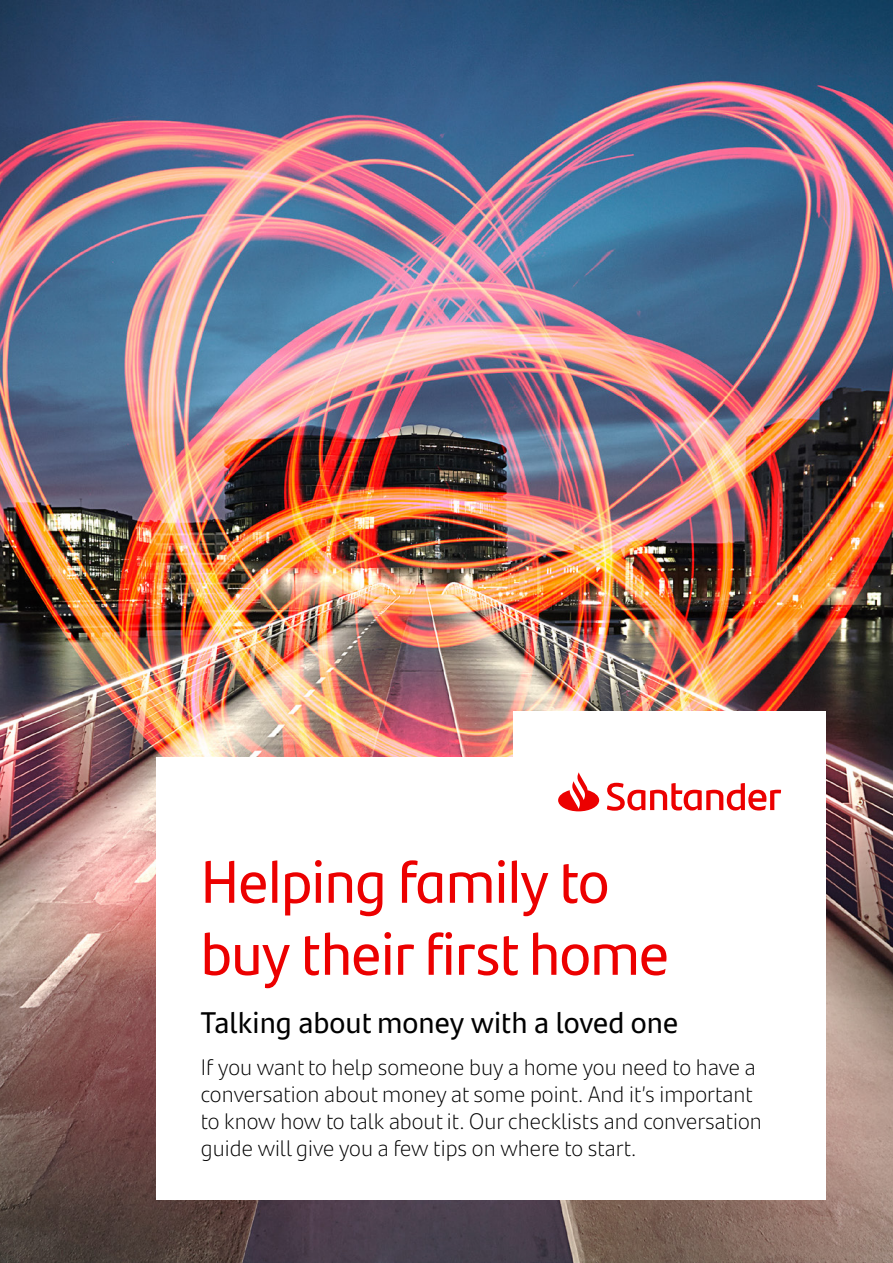
<style>
.page{position:relative;width:893px;height:1263px;background:#fff}
.page>*{position:absolute;margin:0;border:0;box-sizing:border-box;transform-origin:0 0}
.t1{font:60px/72px "Santander Headline";color:#ec0000}
.t2{font:30px "Santander Text";color:#000}
.t3{font:300 22.5px/27px "Santander Text";color:#000}
</style>
<div class="page">
<img style="left:0;top:0;width:893px;height:1263px">
<div style="left:156px;top:758px;width:670px;height:442px;background:#fff"></div>
<div style="left:513px;top:711px;width:313px;height:69px;background:#fff"></div>
<svg style="left:558px;top:772px;width:223px;height:39px"></svg>
<h1 class="t1" style="left:201px;top:843px;width:470px">Helping family to buy their first home</h1>
<h2 class="t2" style="left:201px;top:1000px;width:479px">Talking about money with a loved one</h2>
<p class="t3" style="left:201px;top:1052px;width:563px">If you want to help someone buy a home you need to have a conversation about money at some point. And it’s important to know how to talk about it. Our checklists and conversation guide will give you a few tips on where to start.</p>
</div>
